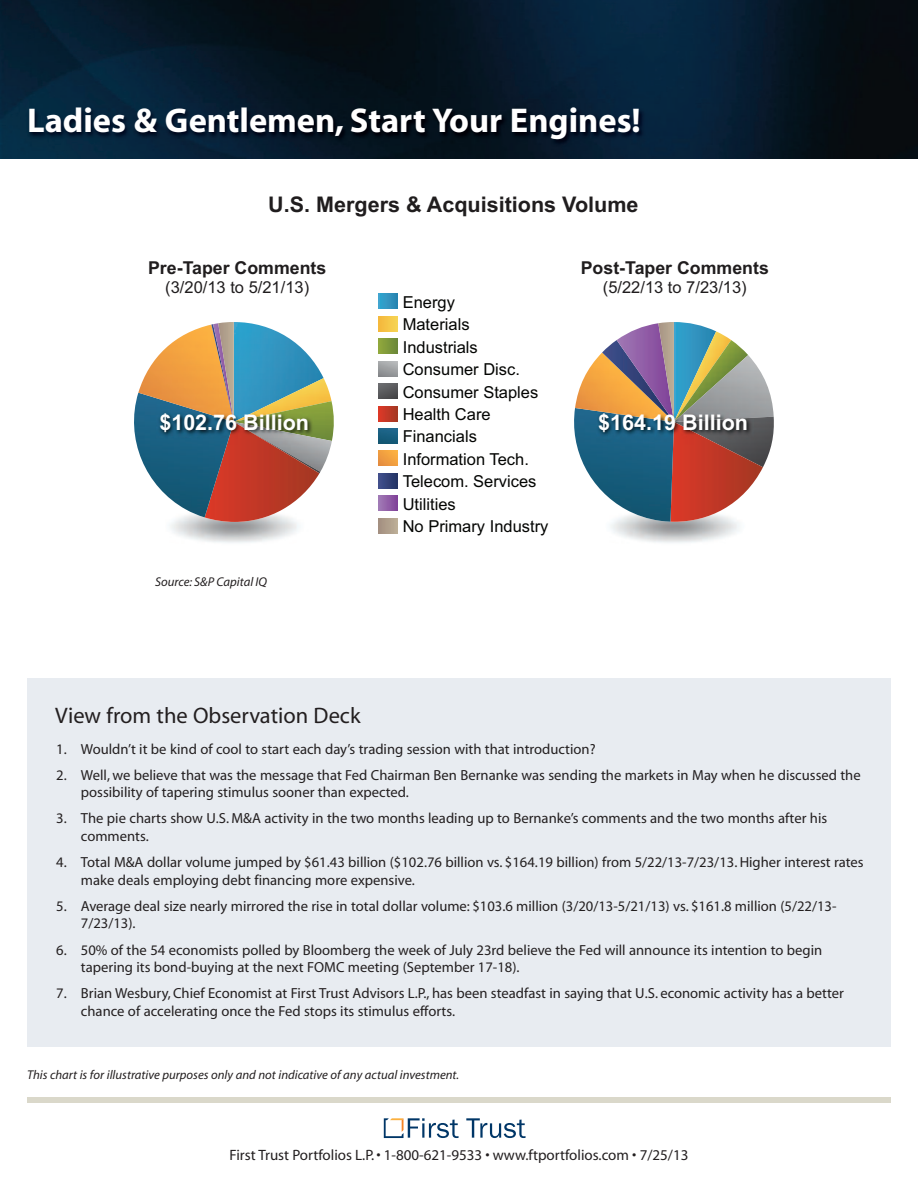
<style>
.page{position:relative;width:918px;height:1188px;background:#fff}
.page>*{position:absolute;margin:0;border:0;box-sizing:border-box;transform-origin:0 0}
.t1{font:700 34.5px "Myriad";color:#fff}
.t2{font:22.5px "Myriad";color:#231f20}
.t3{font:700 21.6px "Arial";color:#201d1e}
.t4{font:700 21.6px "Arial";color:#fff}
.t5{font:700 17.7px "Arial";color:#201d1e}
.t6{font:16.5px/22.5px "Arial";color:#040503}
.t7{font:16.5px "Arial";color:#201d1e}
.t8{font:15px "Myriad";color:#231f20}
.t9{font:14.7px/17.5px "Myriad";color:#231f20}
.t10{font:italic 12.75px "Myriad";color:#231f20}
</style>
<div class="page">
<div style="left:27px;top:678px;width:864px;height:369px;background:#e8ecf1"></div>
<img style="left:0;top:0;width:918px;height:159px">
<svg style="left:466px;top:1118px;width:60px;height:20px"></svg>
<svg style="left:384px;top:1118px;width:75px;height:20px"></svg>
<div style="left:27px;top:1097px;width:864px;height:6px;background:#dad8ca"></div>
<img style="left:21px;top:52px;width:858px;height:99px">
<svg style="left:379px;top:294px;width:18px;height:15px"></svg>
<div style="left:379px;top:316px;width:18px;height:15px;background:#f6c648"></div>
<svg style="left:379px;top:339px;width:18px;height:15px"></svg>
<svg style="left:379px;top:361px;width:18px;height:15px"></svg>
<svg style="left:379px;top:384px;width:18px;height:15px"></svg>
<svg style="left:379px;top:406px;width:18px;height:15px"></svg>
<div style="left:379px;top:429px;width:18px;height:14px;background:#185e7f"></div>
<svg style="left:379px;top:451px;width:18px;height:15px"></svg>
<svg style="left:379px;top:473px;width:18px;height:15px"></svg>
<svg style="left:379px;top:496px;width:18px;height:15px"></svg>
<svg style="left:379px;top:518px;width:18px;height:15px"></svg>
<img style="left:214px;top:322px;width:110px;height:56px">
<img style="left:234px;top:378px;width:98px;height:94px">
<img style="left:234px;top:401px;width:100px;height:40px">
<img style="left:205px;top:422px;width:114px;height:100px">
<img style="left:134px;top:394px;width:100px;height:123px">
<img style="left:138px;top:325px;width:73px;height:97px">
<img style="left:211px;top:324px;width:7px;height:98px">
<img style="left:218px;top:322px;width:16px;height:100px">
<img style="left:617px;top:322px;width:98px;height:18px">
<img style="left:674px;top:331px;width:57px;height:9px">
<img style="left:602px;top:340px;width:146px;height:15px">
<img style="left:674px;top:355px;width:100px;height:62px">
<img style="left:674px;top:417px;width:100px;height:50px">
<img style="left:674px;top:422px;width:89px;height:100px">
<img style="left:574px;top:409px;width:100px;height:113px">
<img style="left:575px;top:353px;width:83px;height:69px">
<img style="left:658px;top:322px;width:16px;height:100px">
<h1 class="t1" style="left:27px;top:107px;width:615px">Ladies &amp; Gentlemen, Start Your Engines!</h1>
<h3 class="t3" style="left:268px;top:190px;width:372px">U.S. Mergers &amp; Acquisitions Volume</h3>
<p class="t5" style="left:148px;top:256px;width:180px">Pre-Taper Comments</p>
<p class="t7" style="left:165px;top:277px;width:145px">(3/20/13 to 5/21/13)</p>
<p class="t5" style="left:581px;top:256px;width:190px">Post-Taper Comments</p>
<p class="t7" style="left:603px;top:277px;width:145px">(5/22/13 to 7/23/13)</p>
<p class="t6" style="left:403px;top:291px;width:147px">Energy<br>Materials<br>Industrials<br>Consumer Disc.<br>Consumer Staples<br>Health Care<br>Financials<br>Information Tech.<br>Telecom. Services<br>Utilities<br>No Primary Industry</p>
<h3 class="t4" style="left:159px;top:408px;width:151px">$102.76 Billion</h3>
<h3 class="t4" style="left:598px;top:408px;width:151px">$164.19 Billion</h3>
<p class="t10" style="left:155px;top:577px;width:113px">Source: S&amp;P Capital IQ</p>
<h2 class="t2" style="left:55px;top:708px;width:307px">View from the Observation Deck</h2>
<p class="t9" style="left:56px;top:741px;width:541px">1. Wouldn’t it be kind of cool to start each day’s trading session with that introduction?</p>
<p class="t9" style="left:81px;top:767px;width:781px;text-indent:-25px">2. Well, we believe that was the message that Fed Chairman Ben Bernanke was sending the markets in May when he discussed the possibility of tapering stimulus sooner than expected.</p>
<p class="t9" style="left:81px;top:811px;width:748px;text-indent:-25px">3. The pie charts show U.S. M&amp;A activity in the two months leading up to Bernanke’s comments and the two months after his comments.</p>
<p class="t9" style="left:81px;top:855px;width:784px;text-indent:-25px">4. Total M&amp;A dollar volume jumped by $61.43 billion ($102.76 billion vs. $164.19 billion) from 5/22/13-7/23/13. Higher interest rates make deals employing debt financing more expensive.</p>
<p class="t9" style="left:81px;top:899px;width:757px;text-indent:-25px">5. Average deal size nearly mirrored the rise in total dollar volume: $103.6 million (3/20/13-5/21/13) vs. $161.8 million (5/22/13-<br>7/23/13).</p>
<p class="t9" style="left:81px;top:942px;width:743px;text-indent:-25px">6. 50% of the 54 economists polled by Bloomberg the week of July 23rd believe the Fed will announce its intention to begin tapering its bond-buying at the next FOMC meeting (September 17-18).</p>
<p class="t9" style="left:81px;top:986px;width:764px;text-indent:-25px">7. Brian Wesbury, Chief Economist at First Trust Advisors L.P., has been steadfast in saying that U.S. economic activity has a better chance of accelerating once the Fed stops its stimulus efforts.</p>
<p class="t10" style="left:27px;top:1069px;width:434px">This chart is for illustrative purposes only and not indicative of any actual investment.</p>
<p class="t8" style="left:230px;top:1149px;width:460px">First Trust Portfolios L.P.• 1-800-621-9533 • www.ftportfolios.com • 7/25/13</p>
</div>
